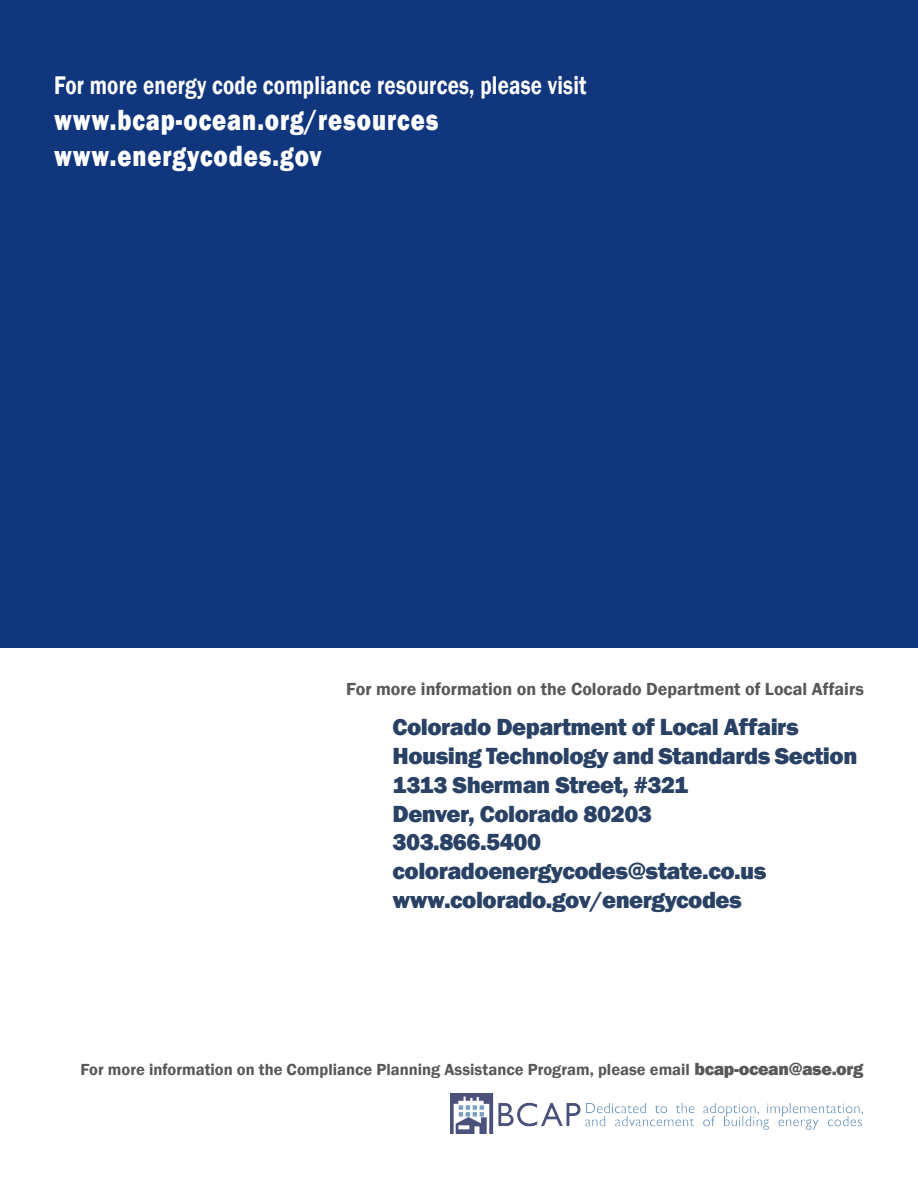
<style>
.page{position:relative;width:918px;height:1188px;background:#fff}
.page>*{position:absolute;margin:0;border:0;box-sizing:border-box;transform-origin:0 0}
.t1{font:800 30px "Franklin Gothic";letter-spacing:.04em;color:#fff;scale:.8 1}
.t2{font:600 26.25px "Franklin Gothic";letter-spacing:.01em;color:#fff;scale:.8 1}
.t3{font:800 24px "Franklin Gothic";letter-spacing:-.02em;color:#294165}
.t4{font:600 18px "Franklin Gothic";color:#57585a}
.t5{font:600 16.5px "Franklin Gothic";color:#57585a}
.s1{font-weight:800;font-size:18px}
</style>
<div class="page">
<div style="left:0;top:0;width:918px;height:647px;background:#10367d"></div>
<img style="left:450px;top:1094px;width:413px;height:40px">
<p class="t2" style="left:54px;top:69px;width:667px">For more energy code compliance resources, please visit</p>
<p class="t1" style="left:54px;top:100px;width:482px">www.bcap-ocean.org/resources</p>
<p class="t1" style="left:54px;top:136px;width:336px">www.energycodes.gov</p>
<p class="t4" style="left:346px;top:678px;width:519px">For more information on the Colorado Department of Local Affairs</p>
<p class="t3" style="left:393px;top:712px;width:408px">Colorado Department of Local Affairs</p>
<p class="t3" style="left:393px;top:740px;width:466px">Housing Technology and Standards Section</p>
<p class="t3" style="left:393px;top:769px;width:297px">1313 Sherman Street, #321</p>
<p class="t3" style="left:393px;top:798px;width:261px">Denver, Colorado 80203</p>
<p class="t3" style="left:393px;top:827px;width:150px">303.866.5400</p>
<p class="t3" style="left:393px;top:856px;width:376px">coloradoenergycodes@state.co.us</p>
<p class="t3" style="left:393px;top:884px;width:351px">www.colorado.gov/energycodes</p>
<p class="t5" style="left:80px;top:1060px;width:784px">For more information on the Compliance Planning Assistance Program, please email <span class="s1">bcap-ocean@ase.org</span></p>
</div>
